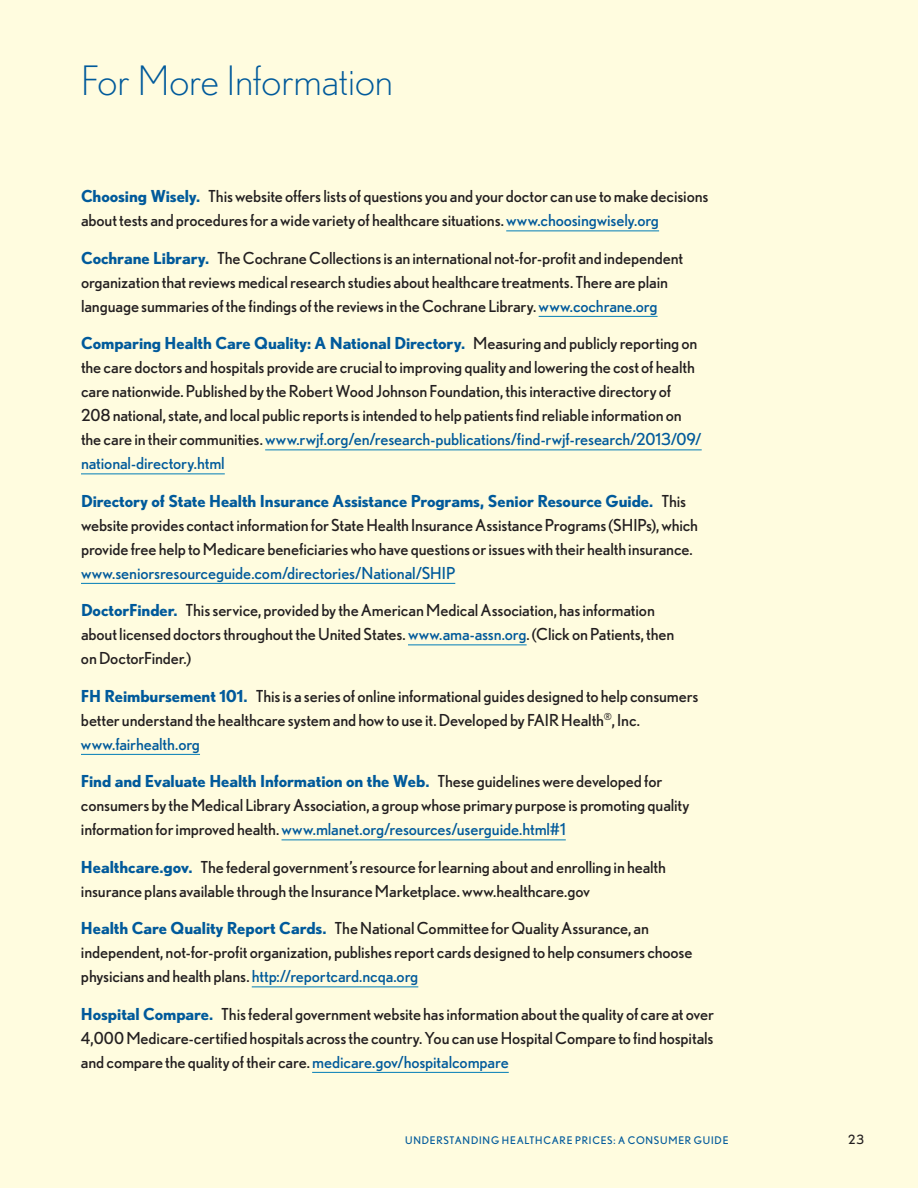
<style>
.page{position:relative;width:918px;height:1188px;background:#fffcdf}
.page>*{position:absolute;margin:0;border:0;box-sizing:border-box;transform-origin:0 0}
.t1{font:300 40.5px "Nobel";color:#005a9b}
.t2{font:16.5px/24px "Nobel";letter-spacing:-.01em;color:#231f20}
.t3{font:16.5px "Nobel";letter-spacing:-.01em;color:#005a9b}
.t4{font:12.75px "Nobel";color:#231f20}
.t5{font:10.5px "Nobel";letter-spacing:.075em;color:#005a9b}
.s1{font-weight:700;color:#005a9b}
.s2{color:#005a9b}
</style>
<div class="page">
<hr style="left:506px;top:231px;width:153px;height:1px;background:#007db7">
<hr style="left:539px;top:316px;width:119px;height:1px;background:#007db7">
<hr style="left:265px;top:450px;width:437px;height:1px;background:#007db7">
<hr style="left:81px;top:474px;width:144px;height:1px;background:#007db7">
<hr style="left:81px;top:583px;width:374px;height:1px;background:#007db7">
<hr style="left:408px;top:645px;width:119px;height:1px;background:#007db7">
<hr style="left:81px;top:754px;width:119px;height:1px;background:#007db7">
<hr style="left:282px;top:840px;width:284px;height:1px;background:#007db7">
<hr style="left:252px;top:987px;width:166px;height:1px;background:#007db7">
<hr style="left:312px;top:1072px;width:197px;height:1px;background:#007db7">
<h1 class="t1" style="left:81px;top:57px;width:314px">For More Information</h1>
<p class="t2" style="left:81px;top:184px;width:629px"><span class="s1">Choosing Wisely.</span> This website offers lists of questions you and your doctor can use to make decisions about tests and procedures for a wide variety of healthcare situations. <span class="s2">www.choosingwisely.org</span></p>
<p class="t2" style="left:81px;top:246px;width:604px"><span class="s1">Cochrane Library.</span> The Cochrane Collections is an international not-for-profit and independent organization that reviews medical research studies about healthcare treatments. There are plain language summaries of the findings of the reviews in the Cochrane Library. <span class="s2">www.cochrane.org</span></p>
<p class="t2" style="left:81px;top:331px;width:622px"><span class="s1">Comparing Health Care Quality: A National Directory.</span> Measuring and publicly reporting on the care doctors and hospitals provide are crucial to improving quality and lowering the cost of health care nationwide. Published by the Robert Wood Johnson Foundation, this interactive directory of 208national, state, and local public reports is intended to help patients find reliable information on the care in their communities. <span class="s2">www.rwjf.org/en/research-publications/find-rwjf-research/2013/09/ national-directory.html</span></p>
<p class="t2" style="left:81px;top:489px;width:619px"><span class="s1">Directory of State Health Insurance Assistance Programs, Senior Resource Guide.</span> This website provides contact information for State Health Insurance Assistance Programs (SHIPs), which provide free help to Medicare beneficiaries who have questions or issues with their health insurance.</p>
<p class="t3" style="left:81px;top:564px;width:376px">www.seniorsresourceguide.com/directories/National/SHIP</p>
<p class="t2" style="left:81px;top:598px;width:595px"><span class="s1">DoctorFinder.</span> This service, provided by the American Medical Association, has information about licensed doctors throughout the United States. <span class="s2">www.ama-assn.org</span>. (Click on Patients, then on DoctorFinder.)</p>
<p class="t2" style="left:81px;top:684px;width:619px"><span class="s1">FH Reimbursement 101.</span> This is a series of online informational guides designed to help consumers better understand the healthcare system and how to use it. Developed by FAIR Health<sup>®</sup>, Inc. <span class="s2">www.fairhealth.org</span></p>
<p class="t2" style="left:81px;top:769px;width:610px"><span class="s1">Find and Evaluate Health Information on the Web.</span> These guidelines were developed for consumers by the Medical Library Association, a group whose primary purpose is promoting quality information for improved health. <span class="s2">www.mlanet.org/resources/userguide.html#1</span></p>
<p class="t2" style="left:81px;top:855px;width:587px"><span class="s1">Healthcare.gov.</span> The federal government’s resource for learning about and enrolling in health insurance plans available through the Insurance Marketplace. www.healthcare.gov</p>
<p class="t2" style="left:81px;top:916px;width:613px"><span class="s1">Health Care Quality Report Cards.</span> The National Committee for Quality Assurance, an independent, not-for-profit organization, publishes report cards designed to help consumers choose physicians and health plans. <span class="s2">http://reportcard.ncqa.org</span></p>
<p class="t2" style="left:81px;top:1002px;width:634px;text-align:justify"><span class="s1">Hospital Compare.</span> This federal government website has information about the quality of care at over 4,000 Medicare-certified hospitals across the country. You can use Hospital Compare to find hospitals and compare the quality of their care. <span class="s2">medicare.gov/hospitalcompare</span></p>
<p class="t5" style="left:405px;top:1135px;width:325px">UNDERSTANDING HEALTHCARE PRICES: A CONSUMER GUIDE</p>
<p class="t4" style="left:848px;top:1132px;width:17px">23</p>
</div>
